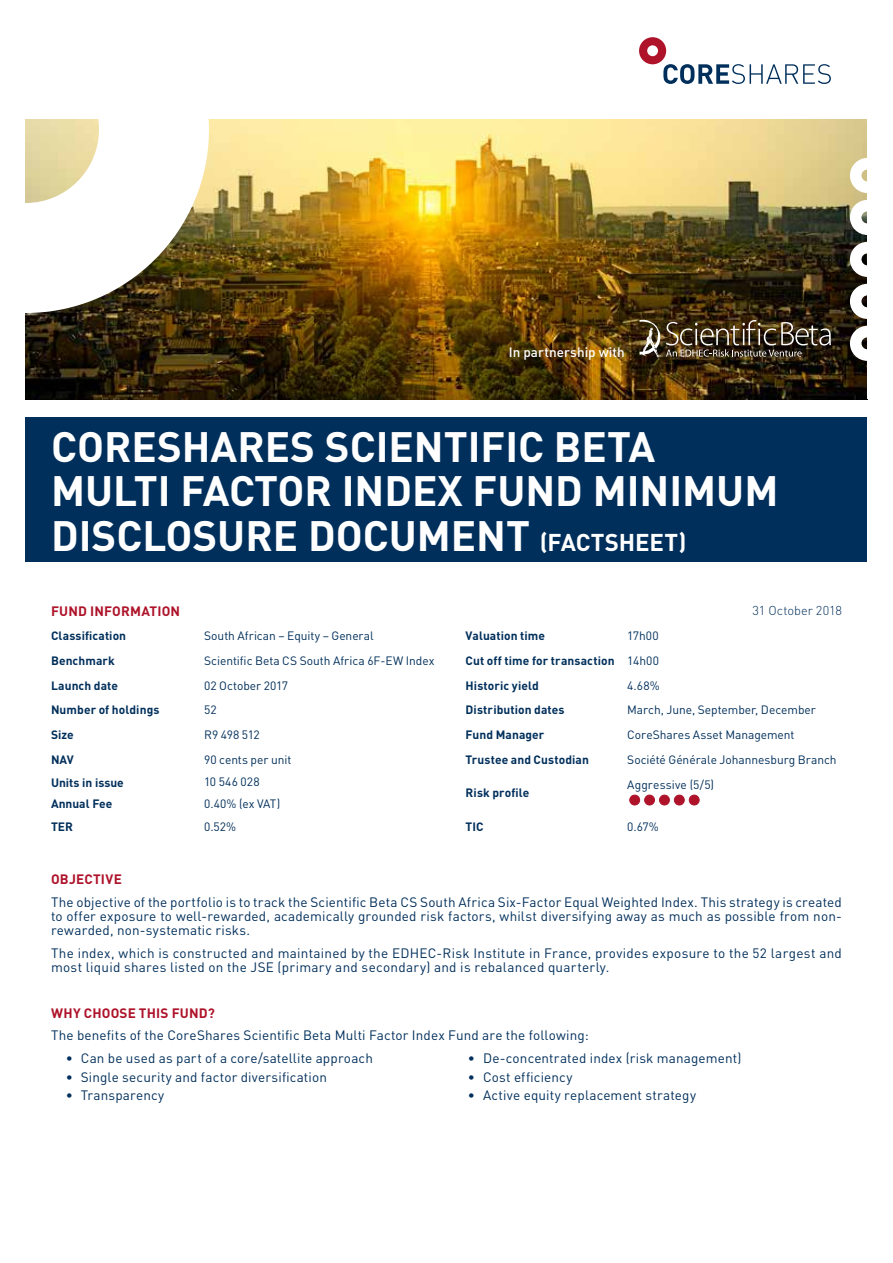
<style>
.page{position:relative;width:893px;height:1263px;background:#fff}
.page>*{position:absolute;margin:0;border:0;box-sizing:border-box;transform-origin:0 0}
.t1{font:700 42px/44.4px "DIN";color:#fff}
.t2{font:13.5px/14.2px "DIN";letter-spacing:.015em;color:#002f5b;text-align:justify}
.t3{font:700 13.5px "DIN";letter-spacing:.015em;color:#ae132a}
.t4{font:500 13.5px "DIN";color:#fff}
.t5{font:300 12.75px "DIN";color:#002f5b}
.t6{font:12px "DIN";letter-spacing:-.005em;color:#002f5b}
.t7{font:700 12px "DIN";letter-spacing:.005em;color:#002f5b}
.t8{font:12px "DIN";letter-spacing:.015em;color:#002f5b}
.s1{font-size:24px}
.s2{font-weight:400}
</style>
<div class="page">
<img style="left:26px;top:119px;width:841px;height:281px">
<svg style="left:849px;top:157px;width:18px;height:205px"></svg>
<svg style="left:25px;top:119px;width:184px;height:194px"></svg>
<svg style="left:639px;top:37px;width:192px;height:47px"></svg>
<div style="left:630px;top:795px;width:10px;height:10px;background:#ae132a;border-radius:50%"></div>
<div style="left:629px;top:795px;width:11px;height:10px;border:1px solid #ae132a;border-radius:50%"></div>
<div style="left:645px;top:795px;width:9px;height:10px;background:#ae132a;border-radius:50%"></div>
<div style="left:644px;top:795px;width:11px;height:10px;border:1px solid #ae132a;border-radius:50%"></div>
<div style="left:674px;top:795px;width:10px;height:10px;background:#ae132a;border-radius:50%"></div>
<div style="left:674px;top:795px;width:11px;height:10px;border:1px solid #ae132a;border-radius:50%"></div>
<div style="left:689px;top:795px;width:10px;height:10px;background:#ae132a;border-radius:50%"></div>
<div style="left:689px;top:795px;width:10px;height:10px;border:1px solid #ae132a;border-radius:50%"></div>
<div style="left:659px;top:795px;width:10px;height:10px;background:#ae132a;border-radius:50%"></div>
<div style="left:659px;top:795px;width:11px;height:10px;border:1px solid #ae132a;border-radius:50%"></div>
<img style="left:639px;top:320px;width:192px;height:37px">
<div style="left:26px;top:417px;width:841px;height:144px;background:#002f5b"></div>
<p class="t4" style="left:509px;top:343px;width:117px">In partnership with</p>
<h1 class="t1" style="left:51px;top:423px;width:729px">CORESHARES SCIENTIFIC BETA<br>MULTI FACTOR INDEX FUND MINIMUM<br>DISCLOSURE DOCUMENT <span class="s1">(FACTSHEET)</span></h1>
<p class="t3" style="left:51px;top:602px;width:131px">FUND INFORMATION</p>
<p class="t5" style="left:752px;top:603px;width:91px">31 October 2018</p>
<p class="t7" style="left:51px;top:628px;width:77px">Classification</p>
<p class="t6" style="left:204px;top:628px;width:171px">South African – Equity – General</p>
<p class="t7" style="left:466px;top:628px;width:81px">Valuation time</p>
<p class="t6" style="left:627px;top:628px;width:33px">17h00</p>
<p class="t7" style="left:51px;top:653px;width:65px">Benchmark</p>
<p class="t6" style="left:204px;top:653px;width:232px">Scientific Beta CS South Africa 6F-EW Index</p>
<p class="t7" style="left:466px;top:653px;width:195px">Cut off time for transaction <span class="s2">14h00</span></p>
<p class="t7" style="left:51px;top:677px;width:69px">Launch date</p>
<p class="t6" style="left:204px;top:678px;width:85px">02 October 2017</p>
<p class="t7" style="left:466px;top:677px;width:75px">Historic yield</p>
<p class="t6" style="left:627px;top:678px;width:34px">4.68%</p>
<p class="t7" style="left:51px;top:702px;width:110px">Number of holdings</p>
<p class="t6" style="left:204px;top:702px;width:14px">52</p>
<p class="t7" style="left:466px;top:702px;width:100px">Distribution dates</p>
<p class="t6" style="left:627px;top:702px;width:190px">March, June, September, December</p>
<p class="t7" style="left:51px;top:727px;width:24px">Size</p>
<p class="t6" style="left:204px;top:727px;width:57px">R9 498 512</p>
<p class="t7" style="left:466px;top:727px;width:80px">Fund Manager</p>
<p class="t6" style="left:627px;top:727px;width:169px">CoreShares Asset Management</p>
<p class="t7" style="left:51px;top:751px;width:24px">NAV</p>
<p class="t6" style="left:204px;top:752px;width:89px">90 cents per unit</p>
<p class="t7" style="left:466px;top:751px;width:125px">Trustee and Custodian</p>
<p class="t6" style="left:627px;top:752px;width:211px">Société Générale Johannesburg Branch</p>
<p class="t7" style="left:51px;top:774px;width:74px">Units in issue</p>
<p class="t6" style="left:204px;top:775px;width:57px">10 546 028</p>
<p class="t7" style="left:466px;top:785px;width:65px">Risk profile</p>
<p class="t8" style="left:627px;top:777px;width:88px">Aggressive (5/5)</p>
<p class="t7" style="left:51px;top:796px;width:63px">Annual Fee</p>
<p class="t6" style="left:204px;top:796px;width:78px">0.40% (ex VAT)</p>
<p class="t7" style="left:51px;top:819px;width:23px">TER</p>
<p class="t6" style="left:204px;top:819px;width:34px">0.52%</p>
<p class="t7" style="left:466px;top:819px;width:19px">TIC</p>
<p class="t6" style="left:627px;top:819px;width:33px">0.67%</p>
<p class="t3" style="left:51px;top:870px;width:72px">OBJECTIVE</p>
<p class="t2" style="left:51px;top:894px;width:792px">The objective of the portfolio is to track the Scientific Beta CS South Africa Six-Factor Equal Weighted Index. This strategy is created to offer exposure to well-rewarded, academically grounded risk factors, whilst diversifying away as much as possible from non&shy;rewarded, non-systematic risks.</p>
<p class="t2" style="left:51px;top:945px;width:792px">The index, which is constructed and maintained by the EDHEC-Risk Institute in France, provides exposure to the 52 largest and most liquid shares listed on the JSE (primary and secondary) and is rebalanced quarterly.</p>
<p class="t3" style="left:51px;top:1004px;width:165px">WHY CHOOSE THIS FUND?</p>
<p class="t2" style="left:51px;top:1028px;width:539px">The benefits of the CoreShares Scientific Beta Multi Factor Index Fund are the following:</p>
<p class="t2" style="left:66px;top:1051px;width:309px">• Can be used as part of a core/satellite approach</p>
<p class="t2" style="left:468px;top:1051px;width:275px">• De-concentrated index (risk management)</p>
<p class="t2" style="left:66px;top:1069px;width:263px">• Single security and factor diversification</p>
<p class="t2" style="left:468px;top:1069px;width:106px">• Cost efficiency</p>
<p class="t2" style="left:66px;top:1088px;width:100px">• Transparency</p>
<p class="t2" style="left:468px;top:1088px;width:230px">• Active equity replacement strategy</p>
</div>
